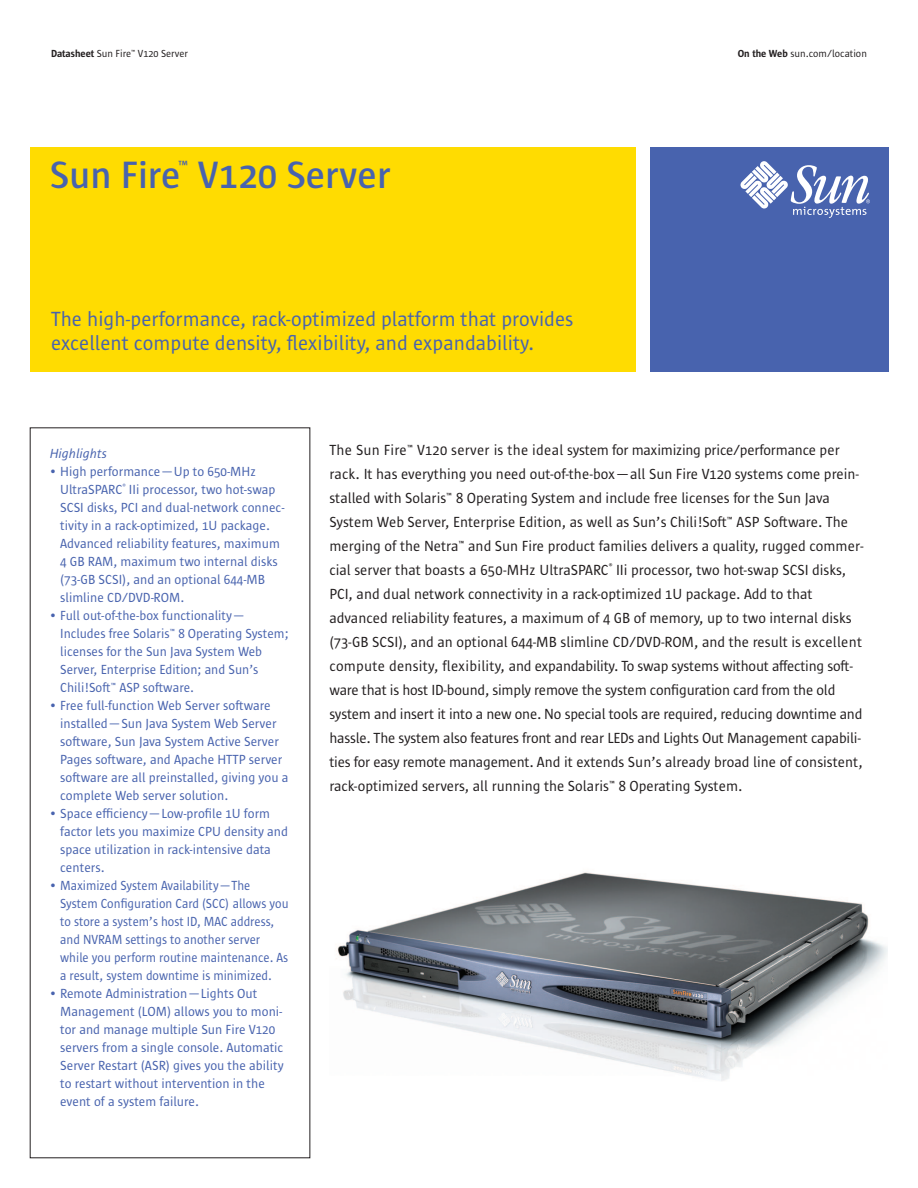
<style>
.page{position:relative;width:918px;height:1188px;background:#fff}
.page>*{position:absolute;margin:0;border:0;box-sizing:border-box;transform-origin:0 0}
.t1{font:600 39px "Sun Sans";color:#4863ae}
.t2{font:21px/24px "Sun Sans";color:#4863ae}
.t3{font:15px/24px "Sun Sans";color:#231f20}
.t4{font:13.5px/18px "Sun Sans";color:#4863ae}
.t5{font:italic 13.5px "Sun Sans";color:#4863ae}
.t6{font:10.5px "Sun Sans";color:#231f20}
.t7{font:6.75px "Sun Sans";color:#231f20}
.s1{font-weight:600}
</style>
<div class="page">
<div style="left:30px;top:147px;width:605px;height:224px;background:#ffdc01"></div>
<div style="left:650px;top:147px;width:238px;height:224px;background:#4863ae"></div>
<svg style="left:740px;top:161px;width:130px;height:57px"></svg>
<img style="left:336px;top:872px;width:552px;height:209px">
<p class="t6" style="left:51px;top:49px;width:139px"><span class="s1">Datasheet</span> Sun Fire™ V120 Server</p>
<p class="t6" style="left:738px;top:49px;width:131px"><span class="s1">On the Web</span> sun.com/location</p>
<h1 class="t1" style="left:50px;top:161px;width:342px">Sun Fire<sup>™</sup> V120 Server</h1>
<h2 class="t2" style="left:51px;top:309px;width:524px">The high-performance, rack-optimized platform that provides excellent compute density, flexibility, and expandability.</h2>
<p class="t5" style="left:50px;top:449px;width:59px">Highlights</p>
<p class="t4" style="left:60px;top:464px;width:226px;text-indent:-10px">• High performance—Up to 650-MHz UltraSPARC<sup>®</sup> IIi processor, two hot-swap SCSI disks, PCI and dual-network connec&shy;tivity in a rack-optimized, 1U package.<br>Advanced reliability features, maximum 4 GB RAM, maximum two internal disks (73-GB SCSI), and an optional 644-MB slimline CD/DVD-ROM.</p>
<p class="t4" style="left:60px;top:608px;width:230px;text-indent:-11px">• Full out-of-the-box functionality— Includes free Solaris™ 8 Operating System; licenses for the Sun Java System Web Server, Enterprise Edition; and Sun’s Chili!Soft™ ASP software.</p>
<p class="t4" style="left:60px;top:698px;width:230px;text-indent:-11px">• Free full-function Web Server software installed—Sun Java System Web Server software, Sun Java System Active Server Pages software, and Apache HTTP server software are all preinstalled, giving you a complete Web server solution.</p>
<p class="t4" style="left:60px;top:806px;width:229px;text-indent:-11px">• Space efficiency—Low-profile 1U form factor lets you maximize CPU density and space utilization in rack-intensive data centers.</p>
<p class="t4" style="left:60px;top:878px;width:230px;text-indent:-10px">• Maximized System Availability—The System Configuration Card (SCC) allows you to store a system’s host ID, MAC address, and NVRAM settings to another server while you perform routine maintenance. As a result, system downtime is minimized.</p>
<p class="t4" style="left:60px;top:986px;width:225px;text-indent:-11px">• Remote Administration—Lights Out Management (LOM) allows you to moni&shy;tor and manage multiple Sun Fire V120 servers from a single console. Automatic Server Restart (ASR) gives you the ability to restart without intervention in the event of a system failure.</p>
<p class="t3" style="left:329px;top:439px;width:536px">The Sun Fire™ V120 server is the ideal system for maximizing price/performance per rack. It has everything you need out-of-the-box—all Sun Fire V120 systems come prein&shy;stalled with Solaris™ 8 Operating System and include free licenses for the Sun Java System Web Server, Enterprise Edition, as well as Sun’s Chili!Soft™ ASP Software. The merging of the Netra™ and Sun Fire product families delivers a quality, rugged commer&shy;cial server that boasts a 650-MHz UltraSPARC</p>
<p class="t7" style="left:609px;top:563px;width:5px">®</p>
<p class="t3" style="left:329px;top:559px;width:535px;text-indent:287px">IIi processor, two hot-swap SCSI disks, PCI, and dual network connectivity in a rack-optimized 1U package. Add to that advanced reliability features, a maximum of 4 GB of memory, up to two internal disks (73-GB SCSI), and an optional 644-MB slimline CD/DVD-ROM, and the result is excellent compute density, flexibility, and expandability. To swap systems without affecting soft&shy;ware that is host ID-bound, simply remove the system configuration card from the old system and insert it into a new one. No special tools are required, reducing downtime and hassle. The system also features front and rear LEDs and Lights Out Management capabili&shy;ties for easy remote management. And it extends Sun’s already broad line of consistent, rack-optimized servers, all running the Solaris™ 8 Operating System.</p>
</div>
